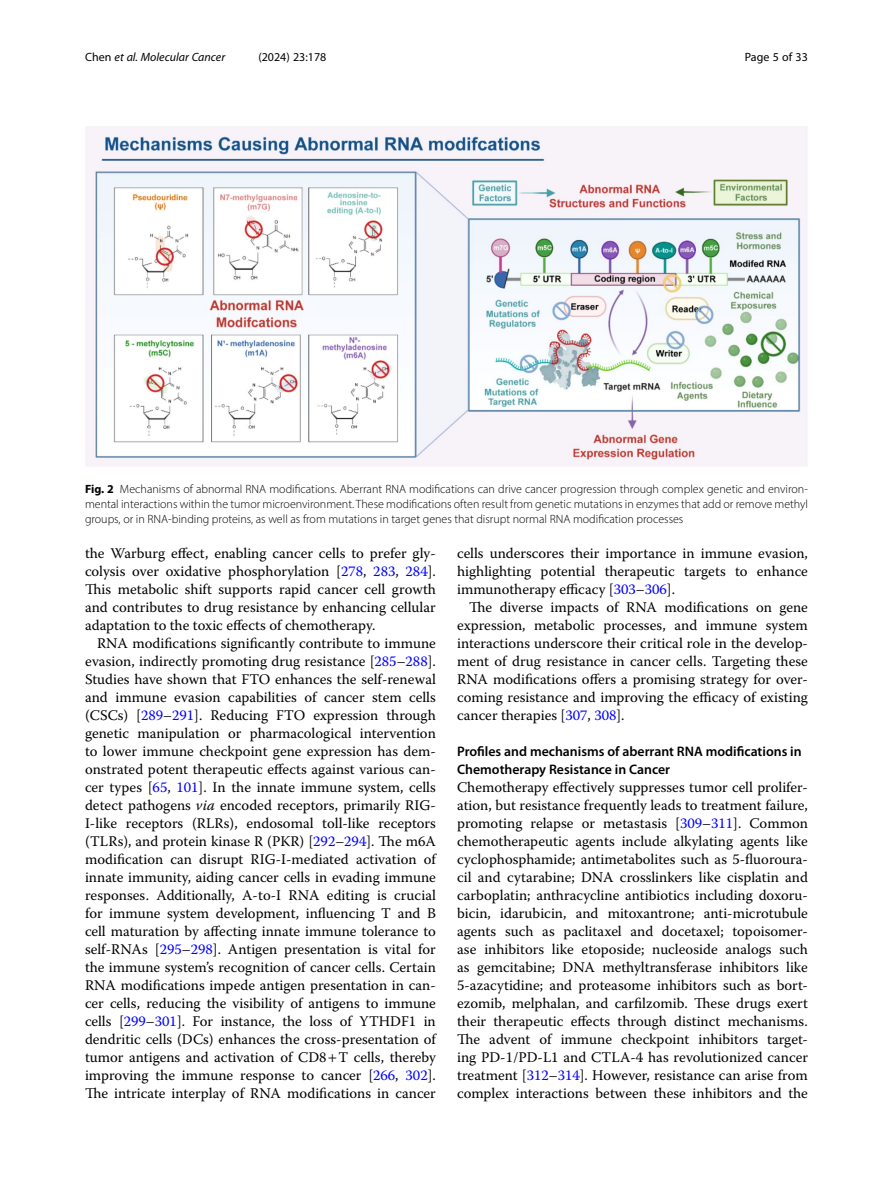
<style>
.page{position:relative;width:893px;height:1191px;background:#fff}
.page>*{position:absolute;margin:0;border:0;box-sizing:border-box;transform-origin:0 0}
.Body_Text_Indent{font:14.7px/18px "Warnock Pro";color:#000;text-align:justify}
.Body_Text{font:14.7px/18px "Warnock Pro";color:#000;text-align:justify}
.Head_2{font:600 13.8px/18px "Myriad Pro";color:#000}
.Figure_Caption{font:300 12px/15px "Myriad Pro";color:#000;text-align:justify}
.t1{font:italic 12px "Myriad Pro";color:#000}
.t2{font:12px "Myriad Pro";color:#000}
.s1{font-style:normal}
.s2{font-weight:700}
.s3{color:#00f}
.s4{font-style:italic}
</style>
<div class="page">
<img style="left:85px;top:126px;width:722px;height:340px">
<p class="t1" style="left:85px;top:50px;width:142px"><span class="s1">Chen</span> et al. Molecular Cancer</p>
<p class="t2" style="left:258px;top:50px;width:70px">(2024) 23:178</p>
<p class="t2" style="left:745px;top:50px;width:65px">Page 5 of 33</p>
<p class="Figure_Caption" style="left:85px;top:482px;width:724px"><span class="s2">Fig. 2</span> Mechanisms of abnormal RNA modifications. Aberrant RNA modifications can drive cancer progression through complex genetic and environ&shy;mental interactions within the tumor microenvironment. These modifications often result from genetic mutations in enzymes that add or remove methyl groups, or in RNA-binding proteins, as well as from mutations in target genes that disrupt normal RNA modification processes</p>
<p class="Body_Text_Indent" style="left:85px;top:544px;width:352px">the Warburg effect, enabling cancer cells to prefer gly&shy;colysis over oxidative phosphorylation [<span class="s3">278</span>, <span class="s3">283</span>, <span class="s3">284</span>].<br>This metabolic shift supports rapid cancer cell growth and contributes to drug resistance by enhancing cellular adaptation to the toxic effects of chemotherapy.</p>
<p class="Body_Text_Indent" style="left:85px;top:634px;width:352px;text-indent:12px">RNA modifications significantly contribute to immune evasion, indirectly promoting drug resistance [<span class="s3">285</span>–<span class="s3">288</span>].<br>Studies have shown that FTO enhances the self-renewal and immune evasion capabilities of cancer stem cells (CSCs) [<span class="s3">289</span>–<span class="s3">291</span>]. Reducing FTO expression through genetic manipulation or pharmacological intervention to lower immune checkpoint gene expression has dem&shy;onstrated potent therapeutic effects against various can&shy;cer types [<span class="s3">65</span>, <span class="s3">101</span>]. In the innate immune system, cells detect pathogens <span class="s4">via</span> encoded receptors, primarily RIG-I-like receptors (RLRs), endosomal toll-like receptors (TLRs), and protein kinase R (PKR) [<span class="s3">292</span>–<span class="s3">294</span>]. The m6A modification can disrupt RIG-I-mediated activation of innate immunity, aiding cancer cells in evading immune responses. Additionally, A-to-I RNA editing is crucial for immune system development, influencing T and B cell maturation by affecting innate immune tolerance to self-RNAs [<span class="s3">295</span>–<span class="s3">298</span>]. Antigen presentation is vital for the immune system’s recognition of cancer cells. Certain RNA modifications impede antigen presentation in can&shy;cer cells, reducing the visibility of antigens to immune cells [<span class="s3">299</span>–<span class="s3">301</span>]. For instance, the loss of YTHDF1 in dendritic cells (DCs) enhances the cross-presentation of tumor antigens and activation of CD8 T cells, thereby improving the immune response to cancer [<span class="s3">266</span>, <span class="s3">302</span>].<br>The intricate interplay of RNA modifications in cancer</p>
<p class="Body_Text_Indent" style="left:457px;top:544px;width:352px">cells underscores their importance in immune evasion, highlighting potential therapeutic targets to enhance immunotherapy efficacy [<span class="s3">303</span>–<span class="s3">306</span>].</p>
<p class="Body_Text_Indent" style="left:457px;top:598px;width:352px;text-indent:12px">The diverse impacts of RNA modifications on gene expression, metabolic processes, and immune system interactions underscore their critical role in the develop&shy;ment of drug resistance in cancer cells. Targeting these RNA modifications offers a promising strategy for over&shy;coming resistance and improving the efficacy of existing cancer therapies [<span class="s3">307</span>, <span class="s3">308</span>].</p>
<p class="Head_2" style="left:457px;top:742px;width:346px">Profiles and mechanisms of aberrant RNA modifications in<br>Chemotherapy Resistance in Cancer</p>
<p class="Body_Text" style="left:457px;top:778px;width:352px">Chemotherapy effectively suppresses tumor cell prolifer&shy;ation, but resistance frequently leads to treatment failure, promoting relapse or metastasis [<span class="s3">309</span>–<span class="s3">311</span>]. Common chemotherapeutic agents include alkylating agents like cyclophosphamide; antimetabolites such as 5-fluoroura&shy;cil and cytarabine; DNA crosslinkers like cisplatin and carboplatin; anthracycline antibiotics including doxoru&shy;bicin, idarubicin, and mitoxantrone; anti-microtubule agents such as paclitaxel and docetaxel; topoisomer&shy;ase inhibitors like etoposide; nucleoside analogs such as gemcitabine; DNA methyltransferase inhibitors like 5-azacytidine; and proteasome inhibitors such as bort&shy;ezomib, melphalan, and carfilzomib. These drugs exert their therapeutic effects through distinct mechanisms.<br>The advent of immune checkpoint inhibitors target&shy;ing PD-1/PD-L1 and CTLA-4 has revolutionized cancer treatment [<span class="s3">312</span>–<span class="s3">314</span>]. However, resistance can arise from complex interactions between these inhibitors and the</p>
</div>
